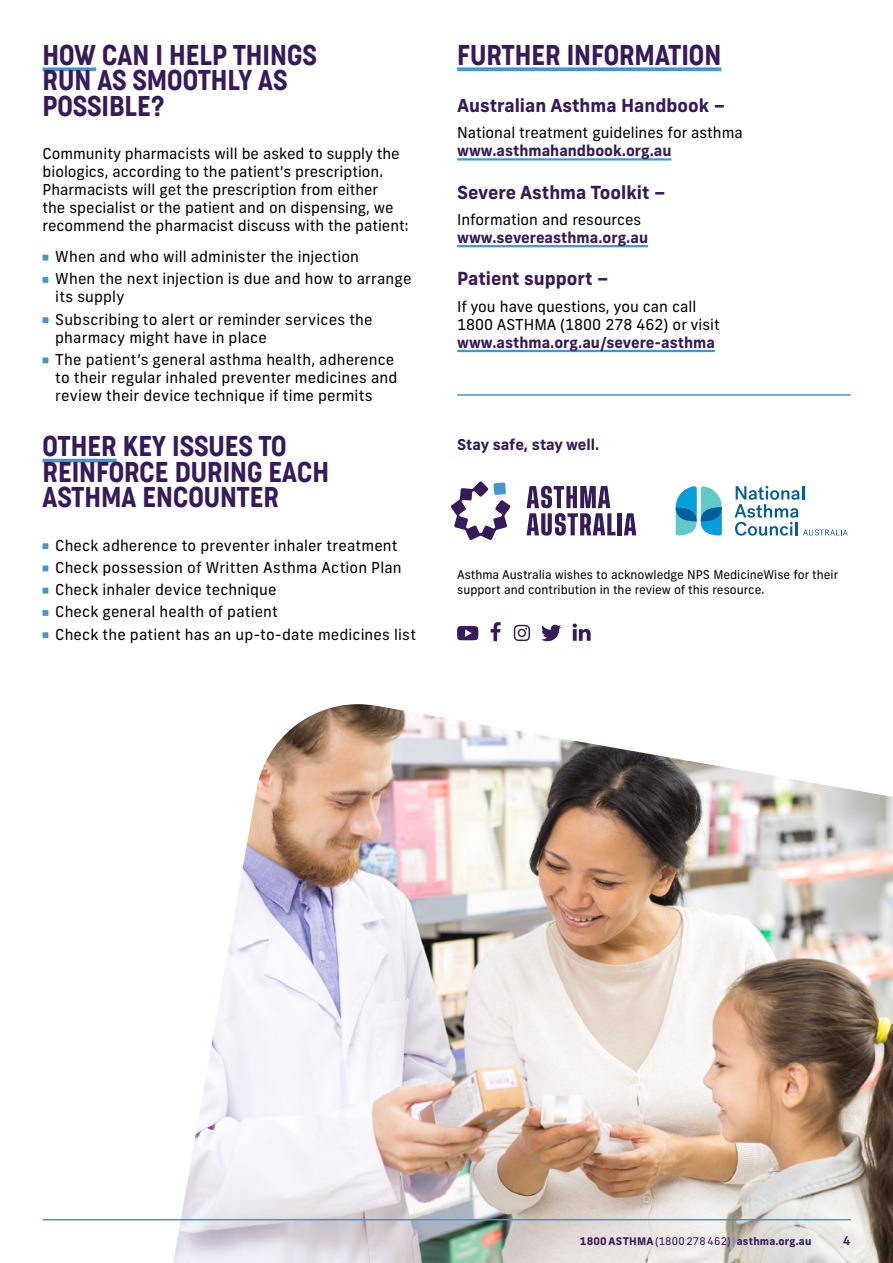
<style>
.page{position:relative;width:893px;height:1263px;background:#fff}
.page>*{position:absolute;margin:0;border:0;box-sizing:border-box;transform-origin:0 0}
.t1{font:300 27px/25.5px "Cocogoose Condensed";color:#361a59}
.t2{font:700 18px "Frank New";color:#361a59}
.t3{font:15px/22.2px "Frank New";letter-spacing:.005em;color:#000}
.t4{font:700 15px "Frank New";color:#361a59}
.t5{font:12px/15px "Frank New";color:#000}
.t6{font:500 12px "Frank New";color:#361a59}
.t7{font:700 10.5px "Frank New";letter-spacing:.02em;color:#361a59}
.s1{font-weight:400}
.s2{color:#4595d1}
</style>
<div class="page">
<svg style="left:43px;top:67px;width:53px;height:4px"></svg>
<hr style="left:43px;top:459px;width:74px;height:3px;background:#4595d1">
<svg style="left:43px;top:255px;width:5px;height:6px"></svg>
<svg style="left:43px;top:277px;width:5px;height:6px"></svg>
<svg style="left:43px;top:317px;width:5px;height:6px"></svg>
<svg style="left:43px;top:357px;width:5px;height:6px"></svg>
<svg style="left:43px;top:543px;width:5px;height:6px"></svg>
<svg style="left:43px;top:565px;width:5px;height:6px"></svg>
<svg style="left:43px;top:588px;width:5px;height:6px"></svg>
<svg style="left:43px;top:610px;width:5px;height:6px"></svg>
<svg style="left:43px;top:632px;width:5px;height:6px"></svg>
<svg style="left:457px;top:67px;width:264px;height:4px"></svg>
<hr style="left:457px;top:158px;width:215px;height:3px;background:#4595d1">
<hr style="left:457px;top:245px;width:191px;height:2px;background:#4595d1">
<hr style="left:457px;top:350px;width:258px;height:2px;background:#4595d1">
<svg style="left:527px;top:486px;width:88px;height:50px"></svg>
<hr style="left:618px;top:513px;width:4px;height:22px;background:#361a59">
<svg style="left:624px;top:513px;width:12px;height:22px"></svg>
<svg style="left:451px;top:481px;width:60px;height:59px"></svg>
<svg style="left:734px;top:486px;width:114px;height:50px"></svg>
<svg style="left:676px;top:486px;width:46px;height:50px"></svg>
<svg style="left:491px;top:622px;width:10px;height:19px"></svg>
<svg style="left:457px;top:626px;width:21px;height:14px"></svg>
<svg style="left:541px;top:625px;width:20px;height:16px"></svg>
<svg style="left:514px;top:625px;width:16px;height:16px"></svg>
<svg style="left:573px;top:623px;width:18px;height:18px"></svg>
<img style="left:173px;top:704px;width:720px;height:559px">
<hr style="left:43px;top:1219px;width:808px;height:1px;background:#4595d1">
<hr style="left:457px;top:394px;width:394px;height:2px;background:#4595d1">
<h1 class="t1" style="left:43px;top:42px;width:276px">HOW CAN I HELP THINGS<br>RUN AS SMOOTHLY AS<br>POSSIBLE?</h1>
<p class="t3" style="left:43px;top:145px;width:368px;line-height:18px">Community pharmacists will be asked to supply the biologics, according to the patient’s prescription.<br>Pharmacists will get the prescription from either<br>the specialist or the patient and on dispensing, we recommend the pharmacist discuss with the patient:</p>
<p class="t3" style="left:55px;top:245px;width:358px">When and who will administer the injection<br>When the next injection is due and how to arrange</p>
<p class="t3" style="left:55px;top:286px;width:319px">its supply<br>Subscribing to alert or reminder services the</p>
<p class="t3" style="left:55px;top:326px;width:341px">pharmacy might have in place<br>The patient’s general asthma health, adherence</p>
<p class="t3" style="left:55px;top:368px;width:344px;line-height:18px">to their regular inhaled preventer medicines and review their device technique if time permits</p>
<h1 class="t1" style="left:43px;top:433px;width:288px">OTHER KEY ISSUES TO<br>REINFORCE DURING EACH<br>ASTHMA ENCOUNTER</h1>
<p class="t3" style="left:55px;top:534px;width:362px">Check adherence to preventer inhaler treatment Check possession of Written Asthma Action Plan Check inhaler device technique<br>Check general health of patient<br>Check the patient has an up-to-date medicines list</p>
<h1 class="t1" style="left:457px;top:42px;width:266px">FURTHER INFORMATION</h1>
<p class="t2" style="left:457px;top:94px;width:270px">Australian Asthma Handbook –</p>
<p class="t3" style="left:457px;top:122px;width:287px">National treatment guidelines for asthma</p>
<p class="t4" style="left:457px;top:141px;width:216px">www.asthmahandbook.org.au</p>
<p class="t2" style="left:457px;top:180px;width:210px">Severe Asthma Toolkit –</p>
<p class="t3" style="left:457px;top:209px;width:186px">Information and resources</p>
<p class="t4" style="left:457px;top:228px;width:192px">www.severeasthma.org.au</p>
<p class="t2" style="left:457px;top:267px;width:153px">Patient support –</p>
<p class="t3" style="left:457px;top:297px;width:264px;line-height:18px">If you have questions, you can call<br>1800 ASTHMA (1800 278 462) or visit</p>
<p class="t4" style="left:457px;top:333px;width:259px">www.asthma.org.au/severe-asthma</p>
<p class="t4" style="left:457px;top:434px;width:144px">Stay safe, stay well.</p>
<p class="t5" style="left:457px;top:567px;width:383px">Asthma Australia wishes to acknowledge NPS MedicineWise for their support and contribution in the review of this resource.</p>
<p class="t7" style="left:580px;top:1235px;width:233px">1800 ASTHMA <span class="s1">(1800 278 462)</span> <span class="s2">|</span> asthma.org.au</p>
<p class="t6" style="left:843px;top:1233px;width:9px">4</p>
</div>
